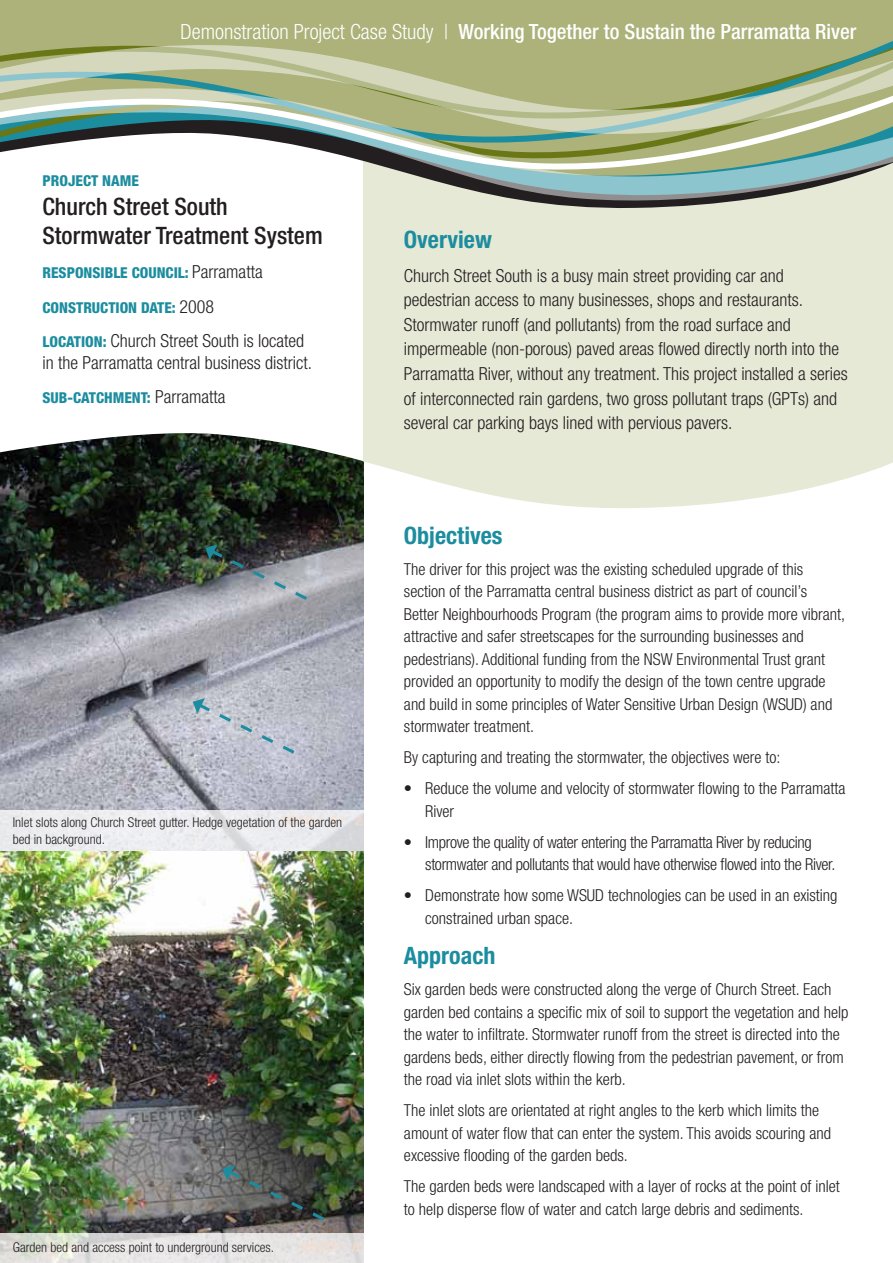
<style>
.page{position:relative;width:893px;height:1263px;background:#fff}
.page>*{position:absolute;margin:0;border:0;box-sizing:border-box;transform-origin:0 0}
.t1{font:500 condensed 24px/28.8px "Helvetica Neue";color:#231f20}
.t2{font:700 condensed 24px "Helvetica Neue";color:#1c8d9f}
.t3{font:500 condensed 21px "Helvetica Neue";color:#fff}
.t4{font:300 condensed 18px/24.6px "Helvetica Neue";color:#231f20}
.t5{font:300 condensed 16.5px/22.5px "Helvetica Neue";color:#231f20}
.t6{font:300 condensed 16.5px/22.5px "Helvetica Neue";letter-spacing:-.02em;color:#231f20}
.t7{font:800 condensed 15px "Helvetica Neue";color:#1c8d9f}
.t8{font:300 condensed 13.5px/16.5px "Helvetica Neue";color:#231f20}
.s1{font-weight:300}
.s2{font-weight:300;font-size:18px;color:#231f20}
.s3{font-weight:800;font-size:15px;color:#1c8d9f}
</style>
<div class="page">
<img style="left:0;top:850px;width:364px;height:382px">
<img style="left:0;top:461px;width:364px;height:349px">
<svg style="left:0;top:810px;width:364px;height:40px;fill:#ececef"></svg>
<svg style="left:0;top:1232px;width:364px;height:31px;background:#dfdddb"></svg>
<svg style="left:0;top:433px;width:363px;height:28px"></svg>
<div style="left:363px;top:225px;width:530px;height:285px;background:#e7e9d7"></div>
<svg style="left:0;top:0;width:893px;height:66px;background:#adb37d"></svg>
<svg style="left:0;top:66px;width:893px;height:159px"></svg>
<img style="left:205px;top:544px;width:105px;height:59px">
<svg style="left:193px;top:698px;width:105px;height:58px;background:#bac1cc"></svg>
<svg style="left:223px;top:1165px;width:105px;height:58px;background:#494f4b"></svg>
<p class="t3" style="left:181px;top:19px;width:677px"><span class="s1">Demonstration Project Case Study |</span> Working Together to Sustain the Parramatta River</p>
<p class="t7" style="left:43px;top:172px;width:98px">PROJECT NAME</p>
<h1 class="t1" style="left:43px;top:192px;width:282px">Church Street South<br>Stormwater Treatment System</h1>
<p class="t7" style="left:43px;top:264px;width:222px">RESPONSIBLE COUNCIL: <span class="s2">Parramatta</span></p>
<p class="t7" style="left:43px;top:298px;width:173px">CONSTRUCTION DATE: <span class="s2">2008</span></p>
<p class="t4" style="left:43px;top:330px;width:271px;line-height:21.6px"><span class="s3">LOCATION:</span> Church Street South is located in the Parramatta central business district.</p>
<p class="t7" style="left:43px;top:388px;width:185px">SUB-CATCHMENT: <span class="s2">Parramatta</span></p>
<p class="t8" style="left:13px;top:814px;width:331px">Inlet slots along Church Street gutter. Hedge vegetation of the garden bed in background.</p>
<p class="t8" style="left:13px;top:1238px;width:263px">Garden bed and access point to underground services.</p>
<h1 class="t2" style="left:404px;top:225px;width:89px">Overview</h1>
<p class="t4" style="left:404px;top:263px;width:445px">Church Street South is a busy main street providing car and pedestrian access to many businesses, shops and restaurants.<br>Stormwater runoff (and pollutants) from the road surface and impermeable (non-porous) paved areas flowed directly north into the Parramatta River, without any treatment. This project installed a series of interconnected rain gardens, two gross pollutant traps (GPTs) and several car parking bays lined with pervious pavers.</p>
<h1 class="t2" style="left:404px;top:521px;width:100px">Objectives</h1>
<p class="t5" style="left:404px;top:558px;width:443px">The driver for this project was the existing scheduled upgrade of this section of the Parramatta central business district as part of council’s Better Neighbourhoods Program (the program aims to provide more vibrant, attractive and safer streetscapes for the surrounding businesses and pedestrians). Additional funding from the NSW Environmental Trust grant provided an opportunity to modify the design of the town centre upgrade and build in some principles of Water Sensitive Urban Design (WSUD) and stormwater treatment.</p>
<p class="t5" style="left:404px;top:746px;width:378px">By capturing and treating the stormwater, the objectives were to:</p>
<p class="t5" style="left:425px;top:777px;width:422px;text-indent:-21px">• Reduce the volume and velocity of stormwater flowing to the Parramatta<br>River</p>
<p class="t6" style="left:425px;top:831px;width:412px;text-indent:-21px">• Improve the quality of water entering the Parramatta River by reducing stormwater and pollutants that would have otherwise flowed into the River.</p>
<p class="t5" style="left:425px;top:884px;width:414px;text-indent:-21px">• Demonstrate how some WSUD technologies can be used in an existing constrained urban space.</p>
<h1 class="t2" style="left:404px;top:941px;width:93px">Approach</h1>
<p class="t5" style="left:404px;top:978px;width:446px">Six garden beds were constructed along the verge of Church Street. Each garden bed contains a specific mix of soil to support the vegetation and help the water to infiltrate. Stormwater runoff from the street is directed into the gardens beds, either directly flowing from the pedestrian pavement, or from the road via inlet slots within the kerb.</p>
<p class="t5" style="left:404px;top:1099px;width:429px">The inlet slots are orientated at right angles to the kerb which limits the amount of water flow that can enter the system. This avoids scouring and excessive flooding of the garden beds.</p>
<p class="t5" style="left:404px;top:1175px;width:437px">The garden beds were landscaped with a layer of rocks at the point of inlet to help disperse flow of water and catch large debris and sediments.</p>
</div>
